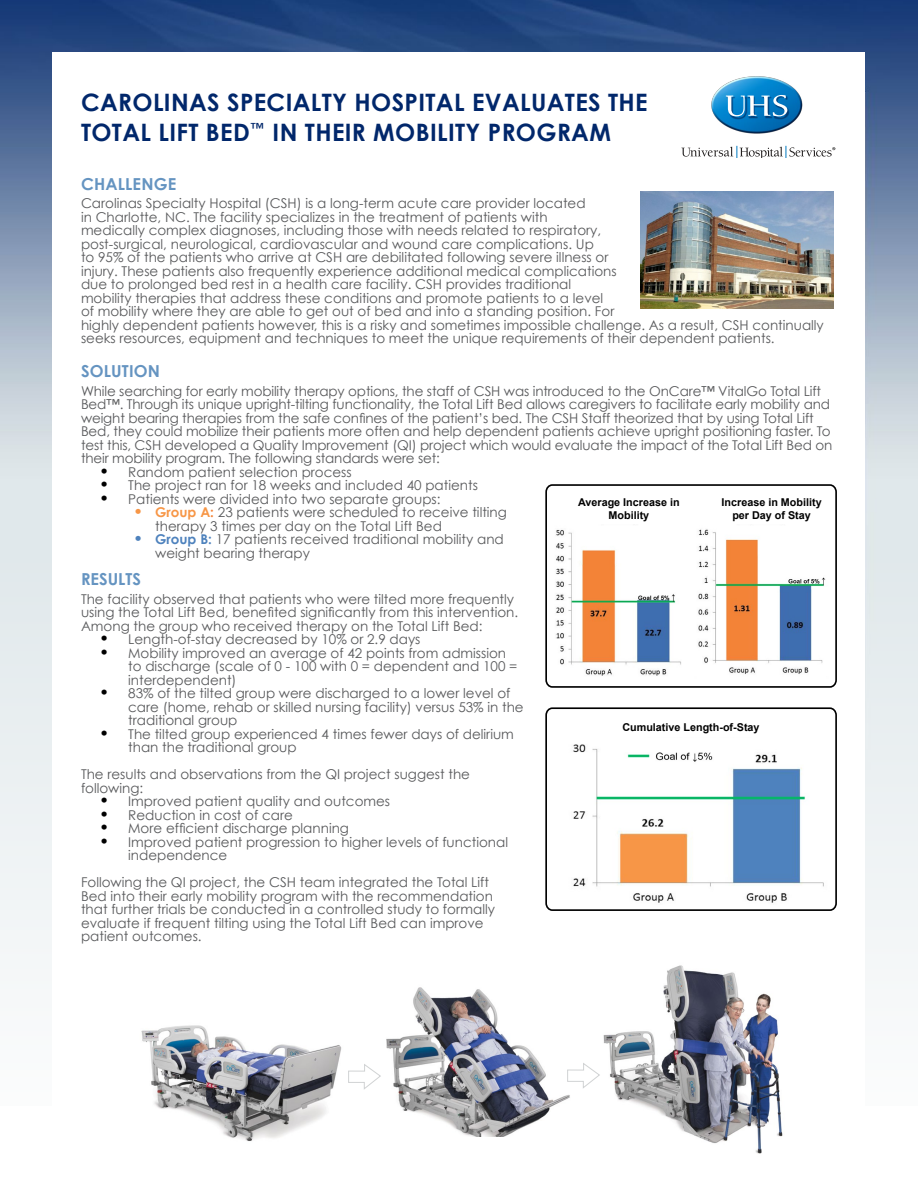
<style>
.page{position:relative;width:918px;height:1188px;background:#fff}
.page>*{position:absolute;margin:0;border:0;box-sizing:border-box;transform-origin:0 0}
.t1{font:700 24px/30px "Century Gothic";letter-spacing:.015em;color:#01276b}
.t2{font:700 16.5px "Century Gothic";letter-spacing:.01em;color:#6594c1}
.t3{font:13.5px/13.5px "Century Gothic";color:#58595b}
.t4{font:700 10.8px/12.9px "Arial";color:#000;text-align:center}
.s1{font-family:"Times";font-size:18px;color:#000}
.s2{font-family:"Times";font-weight:700;font-size:18px;color:#f79646}
.s3{font-weight:700;color:#f79646}
.s4{font-weight:700;color:#f38337}
.s5{font-family:"Times";font-weight:700;font-size:18px;color:#4e82bd}
.s6{font-weight:700;color:#4e82bd}
</style>
<div class="page">
<img style="left:0;top:0;width:918px;height:540px">
<div style="left:0;top:540px;width:918px;height:648px;background:linear-gradient(to bottom,#dfe7ea,#fff)"></div>
<div style="left:52px;top:52px;width:813px;height:1136px;background:#fff"></div>
<img style="left:711px;top:76px;width:92px;height:70px">
<img style="left:726px;top:96px;width:64px;height:23px">
<svg style="left:726px;top:95px;width:61px;height:21px"></svg>
<svg style="left:681px;top:146px;width:154px;height:12px"></svg>
<img style="left:141px;top:1025px;width:201px;height:116px">
<img style="left:386px;top:987px;width:184px;height:149px">
<img style="left:603px;top:965px;width:180px;height:189px">
<svg style="left:348px;top:1064px;width:33px;height:26px"></svg>
<svg style="left:567px;top:1063px;width:33px;height:25px"></svg>
<img style="left:640px;top:192px;width:194px;height:117px">
<img style="left:556px;top:529px;width:270px;height:147px">
<div style="left:545px;top:484px;width:292px;height:204px;border:2px solid #000;border-radius:7px"></div>
<div style="left:545px;top:707px;width:292px;height:204px;border:2px solid #000;border-radius:7px"></div>
<img style="left:573px;top:744px;width:251px;height:159px">
<h1 class="t1" style="left:81px;top:86px;width:568px">CAROLINAS SPECIALTY H OSPITAL EVALUATES THE<br>TOTAL LI FT BED<sup>™</sup> IN THEIR MOBILITY PROGRAM</h1>
<p class="t2" style="left:81px;top:173px;width:97px">CHALLENGE</p>
<p class="t3" style="left:81px;top:197px;width:744px">Carolinas Specialty Hospital (CSH) is a long-term acute care provider located<br>in Charlotte, NC. The facility specializes in the treatment of patients with<br>medically complex diagnoses, including those with needs related to respiratory,<br>post-surgical, neurological, cardiovascular and wound care complications. Up<br>to 95% of the patients who arrive at CSH are debilitated following severe illness or<br>injury. These patients also frequently experience additional medical complications<br>due to prolonged bed rest in a health care facility. CSH provides traditional<br>mobility therapies that address these conditions and promote patients to a level<br>of mobility where they are able to get out of bed and into a standing position. For<br>highly dependent patients however, this is a risky and sometimes impossible challenge. As a result, CSH continually seeks resources, equipment and techniques to meet the unique requirements of their dependent patients.</p>
<p class="t2" style="left:81px;top:360px;width:81px">SOLUTION</p>
<p class="t3" style="left:81px;top:384px;width:753px">While searching for early mobility therapy options, the staff of CSH was introduced to the OnCare™ VitalGo Total Lift Bed™. Through its unique upright-tilting functionality, the Total Lift Bed allows caregivers to facilitate early mobility and weight bearing therapies from the safe confines of the patient’s bed. The CSH Staff theorized that by using Total Lift Bed, they could mobilize their patients more often and help dependent patients achieve upright positioning faster. To test this, CSH developed a Quality Improvement (QI) project which would evaluate the impact of the Total Lift Bed on their mobility program. The following standards were set:</p>
<p class="t3" style="left:101px;top:465px;width:252px"><span class="s1">•</span> Random patient selection process</p>
<p class="t3" style="left:101px;top:478px;width:378px"><span class="s1">•</span> The project ran for 18 weeks and included 40 patients</p>
<p class="t3" style="left:101px;top:492px;width:341px"><span class="s1">•</span> Patients were divided into two separate groups:</p>
<p class="t3" style="left:155px;top:505px;width:353px;text-indent:-20px"><span class="s2">•</span> <span class="s3">GROUP A</span><span class="s4">:</span> 23 patients were scheduled to receive tilting therapy 3 times per day on the Total Lift Bed</p>
<p class="t3" style="left:155px;top:532px;width:350px;text-indent:-20px"><span class="s5">•</span> <span class="s6">GROUP B:</span> 17 patients received traditional mobility and weight bearing therapy</p>
<p class="t2" style="left:81px;top:568px;width:62px">RESULTS</p>
<p class="t3" style="left:81px;top:592px;width:439px">The facility observed that patients who were tilted more frequently using the Total Lift Bed, benefited significantly from this intervention.<br>Among the group who received therapy on the Total Lift Bed:</p>
<p class="t3" style="left:101px;top:632px;width:321px"><span class="s1">•</span> Length-of-stay decreased by 10% or 2.9 days</p>
<p class="t3" style="left:128px;top:646px;width:391px;text-indent:-27px"><span class="s1">•</span> Mobility improved an average of 42 points from admission to discharge (scale of 0 - 100 with 0 = dependent and 100 = interdependent)</p>
<p class="t3" style="left:128px;top:686px;width:397px;text-indent:-27px"><span class="s1">•</span> 83% of the tilted group were discharged to a lower level of care (home, rehab or skilled nursing facility) versus 53% in the traditional group</p>
<p class="t3" style="left:128px;top:727px;width:387px;text-indent:-27px"><span class="s1">•</span> The tilted group experienced 4 times fewer days of delirium than the traditional group</p>
<p class="t3" style="left:81px;top:767px;width:391px">The results and observations from the QI project suggest the following:</p>
<p class="t3" style="left:101px;top:794px;width:290px"><span class="s1">•</span> Improved patient quality and outcomes</p>
<p class="t3" style="left:101px;top:808px;width:193px"><span class="s1">•</span> Reduction in cost of care</p>
<p class="t3" style="left:101px;top:821px;width:249px"><span class="s1">•</span> More efficient discharge planning</p>
<p class="t3" style="left:128px;top:835px;width:381px;text-indent:-27px"><span class="s1">•</span> Improved patient progression to higher levels of functional independence</p>
<p class="t3" style="left:81px;top:875px;width:415px">Following the QI project, the CSH team integrated the Total Lift Bed into their early mobility program with the recommendation that further trials be conducted in a controlled study to formally evaluate if frequent tilting using the Total Lift Bed can improve patient outcomes.</p>
<p class="t4" style="left:578px;top:496px;width:103px">Average Increase in<br>Mobility</p>
<p class="t4" style="left:722px;top:496px;width:102px">Increase in Mobility per Day of Stay</p>
<p class="t4" style="left:622px;top:721px;width:139px">Cumulative Length-of-Stay</p>
</div>
